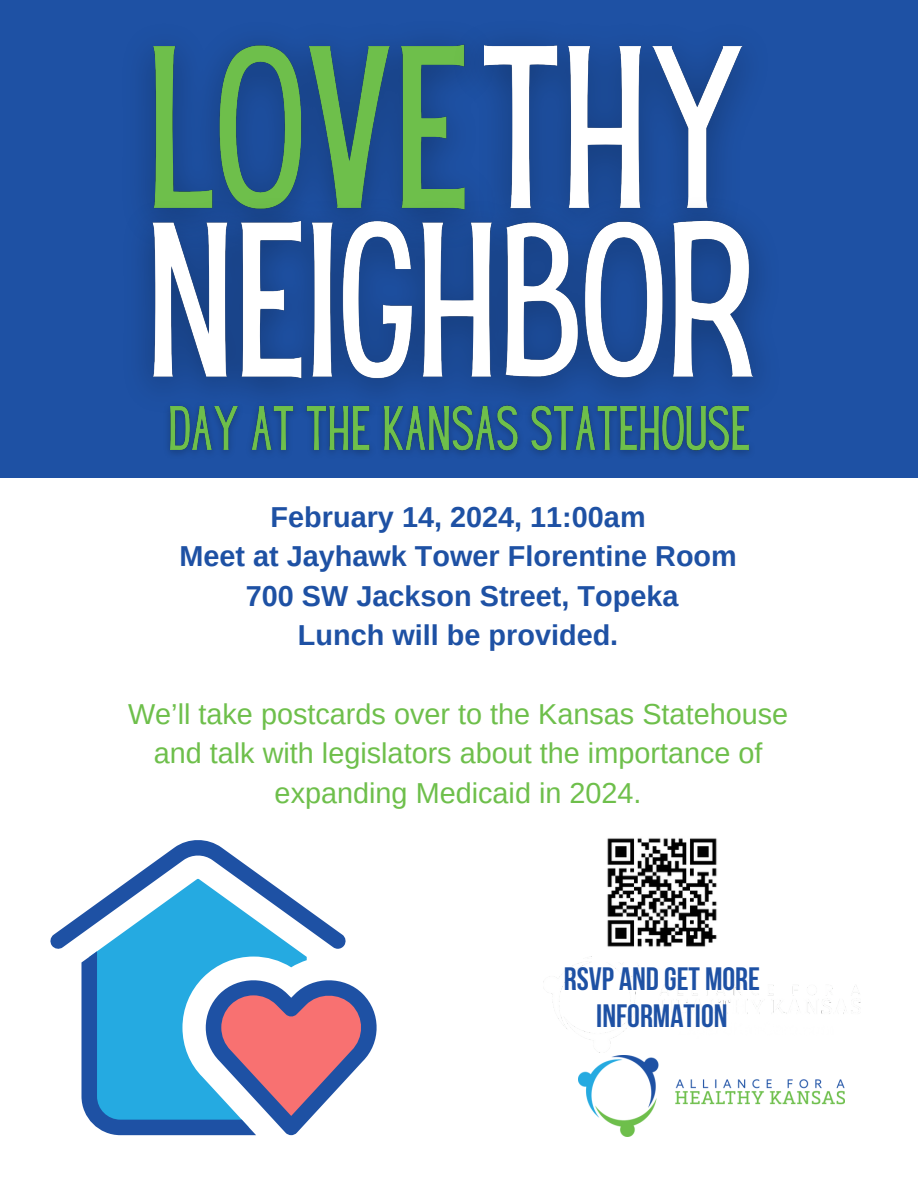
<style>
.page{position:relative;width:918px;height:1188px;background:#fff}
.page>*{position:absolute;margin:0;border:0;box-sizing:border-box;transform-origin:0 0}
.t1{font:700 32.25px/37.2px "Bebas Neue";color:#1e51a4;text-align:center}
.t2{font:28.8px/39.3px "Arimo";color:#6ebf4b;text-align:center}
.t3{font:700 28.8px "Arimo";color:#1e51a4}
</style>
<div class="page">
<img style="left:551px;top:962px;width:310px;height:91px">
<div style="left:0;top:0;width:918px;height:477px;background:#1e51a4"></div>
<img style="left:578px;top:1056px;width:267px;height:81px">
<img style="left:607px;top:838px;width:110px;height:109px">
<img style="left:143px;top:41px;width:292px;height:139px">
<img style="left:435px;top:41px;width:309px;height:139px">
<img style="left:142px;top:180px;width:618px;height:216px">
<img style="left:168px;top:405px;width:582px;height:50px">
<svg style="left:50px;top:840px;width:327px;height:295px"></svg>
<p class="t3" style="left:271px;top:501px;width:377px">February 14, 2024, 11:00am</p>
<p class="t3" style="left:179px;top:540px;width:559px">Meet at Jayhawk Tower Florentine Room</p>
<p class="t3" style="left:246px;top:580px;width:434px">700 SW Jackson Street, Topeka</p>
<p class="t3" style="left:298px;top:619px;width:322px">Lunch will be provided.</p>
<p class="t2" style="left:128px;top:694px;width:662px">We’ll take postcards over to the Kansas Statehouse and talk with legislators about the importance of expanding Medicaid in 2024.</p>
<p class="t1" style="left:564px;top:963px;width:198px">RSVP AND GET MORE<br>INFORMATION</p>
</div>
